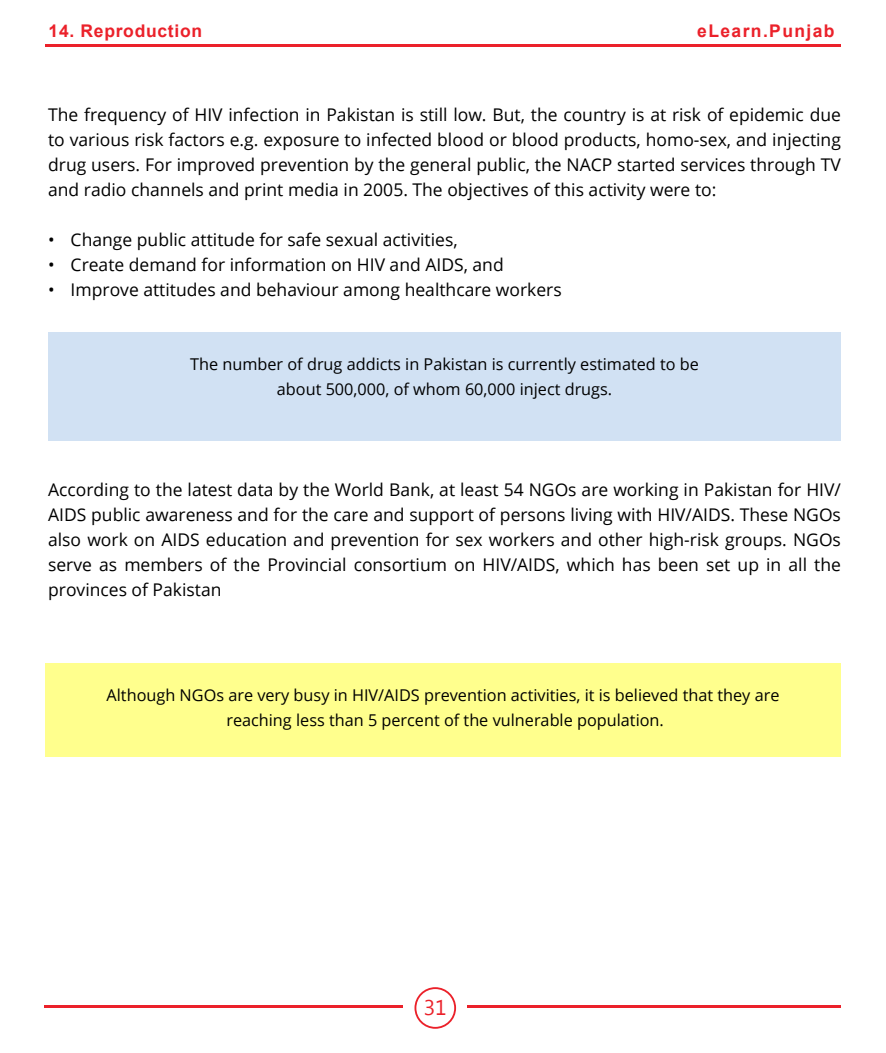
<style>
.page{position:relative;width:886px;height:1053px;background:#fff}
.page>*{position:absolute;margin:0;border:0;box-sizing:border-box;transform-origin:0 0}
.t1{font:21.25px "Segoe UI";color:#eb212a}
.t2{font:17.5px/25px "Open Sans";color:#000;text-align:justify}
.t3{font:700 17.5px "Arial";letter-spacing:.04em;color:#eb212a}
.t4{font:700 17.5px "Arial";letter-spacing:.08em;color:#eb212a}
.t5{font:16.25px/25px "Open Sans";color:#000;text-align:center}
</style>
<div class="page">
<hr style="left:44px;top:1005px;width:359px;height:3px;background:#eb212a">
<hr style="left:467px;top:1005px;width:374px;height:2px;background:#eb212a">
<svg style="left:414px;top:987px;width:42px;height:41px"></svg>
<div style="left:416px;top:988px;width:38px;height:38px;background:#fff;border-radius:50%"></div>
<hr style="left:45px;top:45px;width:796px;height:2px;background:#eb212a">
<div style="left:48px;top:332px;width:793px;height:109px;background:#d1e1f3"></div>
<div style="left:45px;top:663px;width:796px;height:94px;background:#ffff8d"></div>
<p class="t3" style="left:49px;top:19px;width:155px">14. Reproduction</p>
<p class="t4" style="left:697px;top:19px;width:139px">eLearn.Punjab</p>
<p class="t2" style="left:48px;top:101px;width:794px">The frequency of HIV infection in Pakistan is still low. But, the country is at risk of epidemic due to various risk factors e.g. exposure to infected blood or blood products, homo-sex, and injecting drug users. For improved prevention by the general public, the NACP started services through TV and radio channels and print media in 2005. The objectives of this activity were to:</p>
<p class="t2" style="left:48px;top:226px;width:411px">• Change public attitude for safe sexual activities,</p>
<p class="t2" style="left:48px;top:252px;width:457px">• Create demand for information on HIV and AIDS, and</p>
<p class="t2" style="left:48px;top:277px;width:515px">• Improve attitudes and behaviour among healthcare workers</p>
<p class="t5" style="left:190px;top:351px;width:510px">The number of drug addicts in Pakistan is currently estimated to be about 500,000, of whom 60,000 inject drugs.</p>
<p class="t2" style="left:48px;top:476px;width:794px">According to the latest data by the World Bank, at least 54 NGOs are working in Pakistan for HIV/ AIDS public awareness and for the care and support of persons living with HIV/AIDS. These NGOs also work on AIDS education and prevention for sex workers and other high-risk groups. NGOs serve as members of the Provincial consortium on HIV/AIDS, which has been set up in all the provinces of Pakistan</p>
<p class="t5" style="left:107px;top:682px;width:674px">Although NGOs are very busy in HIV/AIDS prevention activities, it is believed that they are reaching less than 5 percent of the vulnerable population.</p>
<p class="t1" style="left:424px;top:993px;width:24px">31</p>
</div>
